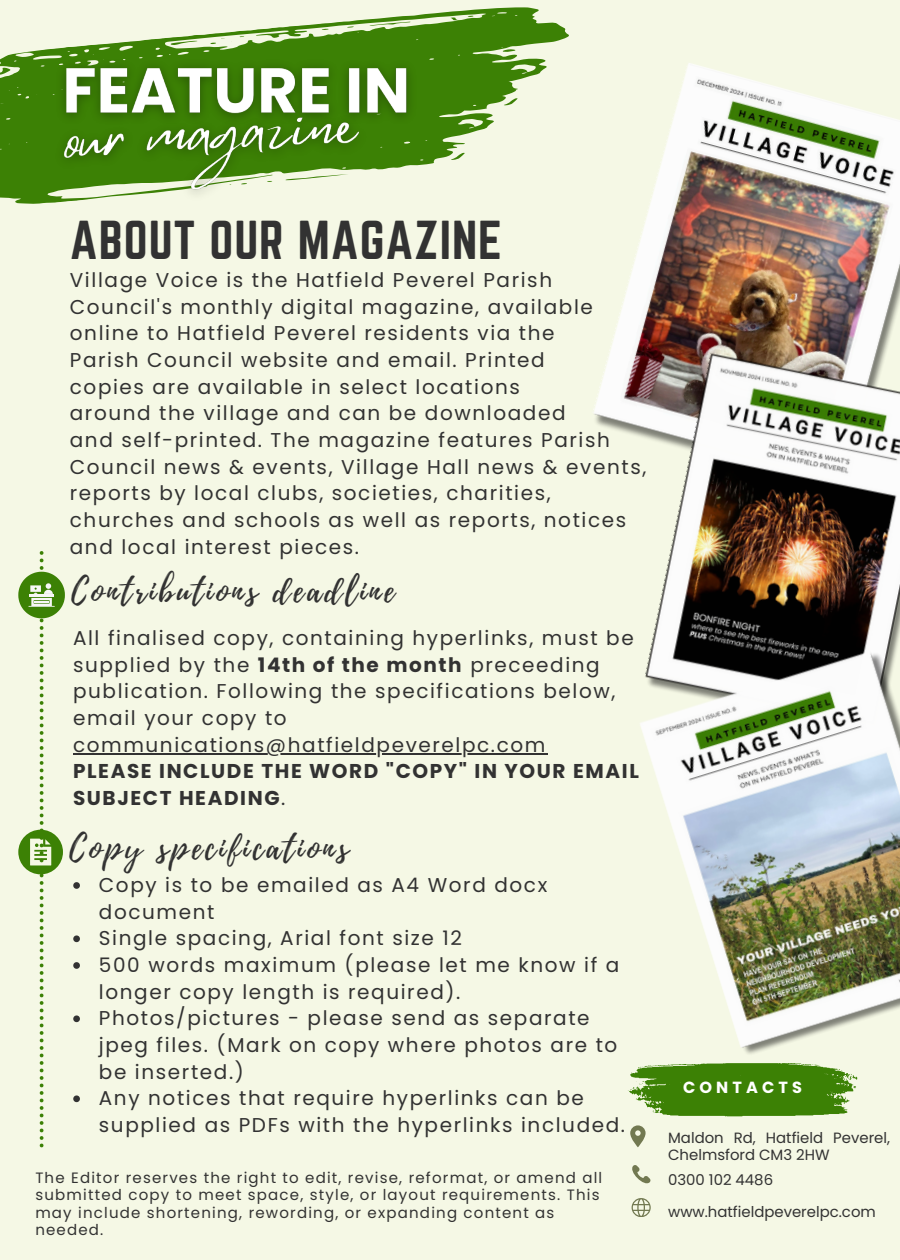
<style>
.page{position:relative;width:900px;height:1260px;background:#f5f8e5}
.page>*{position:absolute;margin:0;border:0;box-sizing:border-box;transform-origin:0 0}
.t1{font:48px "Norwester";letter-spacing:.02em;color:#323232}
.t2{font:33px "Playlist Script";letter-spacing:.1em;color:#323232}
.t3{font:20px/26.8px "Poppins";letter-spacing:.08em;color:#323232}
.t4{font:700 20px/26.8px "Poppins";letter-spacing:.08em;color:#323232}
.t5{font:700 16.25px "Poppins";letter-spacing:.255em;color:#fff}
.t6{font:15px/17.5px "Poppins";letter-spacing:.08em;color:#323232}
.t7{font:15px/17.2px "Poppins";color:#323232}
.s1{font-weight:700}
.s2{font-weight:400}
</style>
<div class="page">
<svg style="left:9px;top:7px;width:560px;height:72px"></svg>
<svg style="left:502px;top:48px;width:14px;height:4px"></svg>
<svg style="left:170px;top:40px;width:28px;height:5px"></svg>
<svg style="left:369px;top:21px;width:42px;height:6px"></svg>
<svg style="left:450px;top:17px;width:8px;height:4px"></svg>
<svg style="left:322px;top:28px;width:7px;height:2px"></svg>
<svg style="left:347px;top:26px;width:7px;height:2px"></svg>
<svg style="left:468px;top:15px;width:6px;height:2px"></svg>
<svg style="left:210px;top:38px;width:15px;height:6px"></svg>
<svg style="left:0;top:55px;width:523px;height:149px;fill:#3c8105"></svg>
<svg style="left:450px;top:153px;width:15px;height:7px"></svg>
<svg style="left:449px;top:103px;width:14px;height:4px"></svg>
<svg style="left:628px;top:1064px;width:229px;height:52px;background:#589226"></svg>
<svg style="left:630px;top:1125px;width:15px;height:22px"></svg>
<svg style="left:632px;top:1165px;width:18px;height:19px"></svg>
<svg style="left:632px;top:1198px;width:18px;height:19px"></svg>
<svg style="left:18px;top:551px;width:47px;height:596px"></svg>
<img style="left:593px;top:63px;width:307px;height:374px">
<img style="left:642px;top:351px;width:258px;height:293px">
<hr style="left:73px;top:753px;width:474px;height:2px;background:#323232">
<img style="left:50px;top:47px;width:374px;height:88px">
<img style="left:43px;top:71px;width:336px;height:133px">
<svg style="left:73px;top:882px;width:7px;height:7px"></svg>
<svg style="left:73px;top:935px;width:7px;height:7px"></svg>
<svg style="left:73px;top:962px;width:7px;height:7px"></svg>
<svg style="left:73px;top:1015px;width:7px;height:7px"></svg>
<svg style="left:73px;top:1095px;width:7px;height:7px"></svg>
<img style="left:640px;top:644px;width:260px;height:420px">
<p class="t1" style="left:70px;top:211px;width:434px">ABOUT OUR MAGAZINE</p>
<p class="t3" style="left:70px;top:267px;width:578px">Village Voice is the Hatfield Peverel Parish Council's monthly digital magazine, available online to Hatfield Peverel residents via the<br>Parish Council website and email. Printed<br>copies are available in select locations<br>around the village and can be downloaded<br>and self-printed. The magazine features Parish Council news &amp; events, Village Hall news &amp; events, reports by local clubs, societies, charities,</p>
<p class="t3" style="left:70px;top:507px;width:558px">churches and schools as well as reports, notices and local interest pieces.</p>
<h3 class="t2" style="left:71px;top:568px;width:324px">Contributions deadline</h3>
<h5 class="t3" style="left:73px;top:625px;width:562px">All finalised copy, containing hyperlinks, must be supplied by the <span class="s1">14th of the month</span> preceeding publication. Following the specifications below, email your copy to</h5>
<p class="t4" style="left:73px;top:731px;width:567px"><span class="s2">communications@hatfieldpeverelpc.com<br></span>PLEASE INCLUDE THE WORD "COPY" IN YOUR EMAIL<br>SUBJECT HEADING<span class="s2">.</span></p>
<p class="t2" style="left:70px;top:824px;width:280px">Copy specifications</p>
<p class="t3" style="left:99px;top:872px;width:450px">Copy is to be emailed as A4 Word docx document</p>
<p class="t3" style="left:99px;top:925px;width:365px">Single spacing, Arial font size 12</p>
<h4 class="t3" style="left:99px;top:952px;width:522px">500 words maximum (please let me know if a longer copy length is required).</h4>
<p class="t3" style="left:99px;top:1005px;width:520px">Photos/pictures - please send as separate jpeg files. (Mark on copy where photos are to be inserted.)</p>
<p class="t3" style="left:99px;top:1085px;width:528px">Any notices that require hyperlinks can be supplied as PDFs with the hyperlinks included.</p>
<p class="t6" style="left:35px;top:1169px;width:568px">The Editor reserves the right to edit, revise, reformat, or amend all submitted copy to meet space, style, or layout requirements. This may include shortening, rewording, or expanding content as needed.</p>
<p class="t5" style="left:683px;top:1076px;width:121px">CONTACTS</p>
<p class="t7" style="left:668px;top:1129px;width:223px">Maldon Rd, Hatfield Peverel,<br>Chelmsford CM3 2HW</p>
<h4 class="t7" style="left:668px;top:1171px;width:107px">0300 102 4486</h4>
<h5 class="t7" style="left:668px;top:1203px;width:209px">www.hatfieldpeverelpc.com</h5>
</div>
